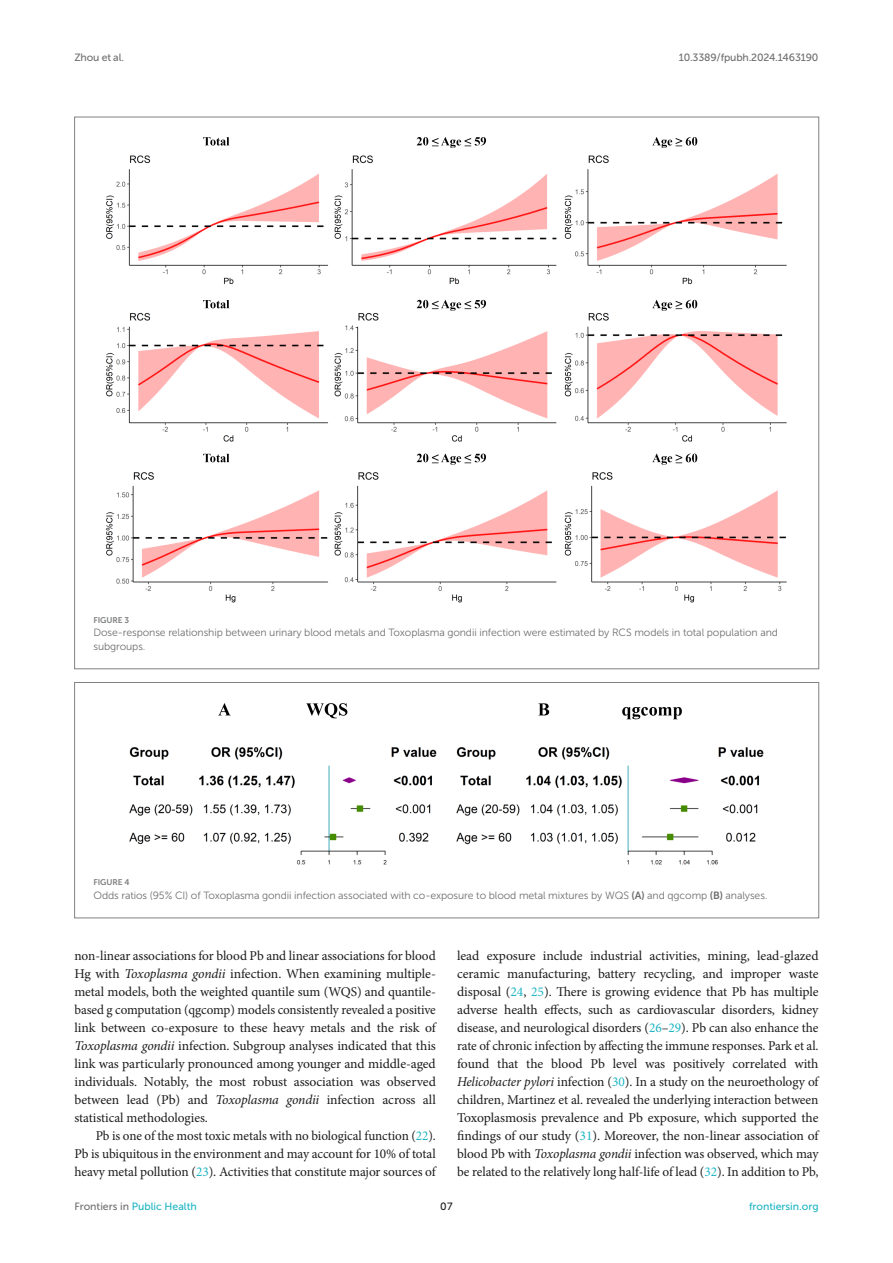
<style>
.page{position:relative;width:893px;height:1263px;background:#fff}
.page>*{position:absolute;margin:0;border:0;box-sizing:border-box;transform-origin:0 0}
.TEXT{font:13.5px/18px "Minion Pro";letter-spacing:-.005em;color:#1b1c1b;text-align:justify}
.FIG_LEG{font:10.5px/13.5px "Museo Sans 300";letter-spacing:-.01em;color:#706f70}
.t1{font:10.5px "Museo Sans 500";color:#1db5c3}
.t2{font:10.5px "Museo Sans 500";letter-spacing:-.015em;color:#706f70}
.t3{font:10.5px "Museo Sans 500";color:#1b1c1b}
.FIG_HD{font:8.25px "Museo Sans 700";letter-spacing:-.01em;color:#7e7f7f}
.s1{font-family:"Museo Sans 700"}
.s2{font-style:italic}
.s3{color:#1db5c3}
.s4{color:#706f70}
</style>
<div class="page">
<img style="left:106px;top:137px;width:681px;height:466px">
<img style="left:129px;top:703px;width:635px;height:162px">
<div style="left:74px;top:682px;width:745px;height:236px;border:1px solid #808285"></div>
<p class="t2" style="left:74px;top:51px;width:51px">Zhou et al.</p>
<p class="t2" style="left:679px;top:51px;width:141px">10.3389/fpubh.2024.1463190</p>
<p class="FIG_HD" style="left:94px;top:615px;width:37px">FIGURE 3</p>
<p class="FIG_LEG" style="left:94px;top:626px;width:686px">Dose-response relationship between urinary blood metals and Toxoplasma gondii infection were estimated by RCS models in total population and subgroups.</p>
<p class="FIG_HD" style="left:94px;top:878px;width:37px">FIGURE 4</p>
<p class="FIG_LEG" style="left:94px;top:889px;width:675px">Odds ratios (95% CI) of Toxoplasma gondii infection associated with co-exposure to blood metal mixtures by WQS <span class="s1">(A)</span> and qgcomp <span class="s1">(B)</span> analyses.</p>
<p class="TEXT" style="left:74px;top:947px;width:363px">non-linear associations for blood Pb and linear associations for blood Hg with <span class="s2">Toxoplasma gondii</span> infection. When examining multiple&shy;metal models, both the weighted quantile sum (WQS) and quantile&shy;based g computation (qgcomp) models consistently revealed a positive link between co-exposure to these heavy metals and the risk of <span class="s2">Toxoplasma gondii</span> infection. Subgroup analyses indicated that this link was particularly pronounced among younger and middle-aged individuals. Notably, the most robust association was observed between lead (Pb) and <span class="s2">Toxoplasma gondii</span> infection across all statistical methodologies.</p>
<p class="TEXT" style="left:74px;top:1127px;width:363px;text-indent:21px">Pb is one of the most toxic metals with no biological function (<span class="s3">22</span>).<br>Pb is ubiquitous in the environment and may account for 10% of total heavy metal pollution (<span class="s3">23</span>). Activities that constitute major sources of</p>
<p class="TEXT" style="left:457px;top:947px;width:363px">lead exposure include industrial activities, mining, lead-glazed ceramic manufacturing, battery recycling, and improper waste disposal (<span class="s3">24</span>, <span class="s3">25</span>). There is growing evidence that Pb has multiple adverse health effects, such as cardiovascular disorders, kidney disease, and neurological disorders (<span class="s3">26</span>–<span class="s3">29</span>). Pb can also enhance the rate of chronic infection by affecting the immune responses. Park et al. found that the blood Pb level was positively correlated with <span class="s2">Helicobacter pylori</span> infection (<span class="s3">30</span>). In a study on the neuroethology of children, Martinez et al. revealed the underlying interaction between Toxoplasmosis prevalence and Pb exposure, which supported the findings of our study (<span class="s3">31</span>). Moreover, the non-linear association of blood Pb with <span class="s2">Toxoplasma gondii</span> infection was observed, which may be related to the relatively long half-life of lead (<span class="s3">32</span>). In addition to Pb,</p>
<p class="t1" style="left:74px;top:1200px;width:124px"><span class="s4">Frontiers in</span> Public Health</p>
<p class="t3" style="left:440px;top:1200px;width:14px">07</p>
<p class="t1" style="left:749px;top:1200px;width:71px">frontiersin.org</p>
</div>
